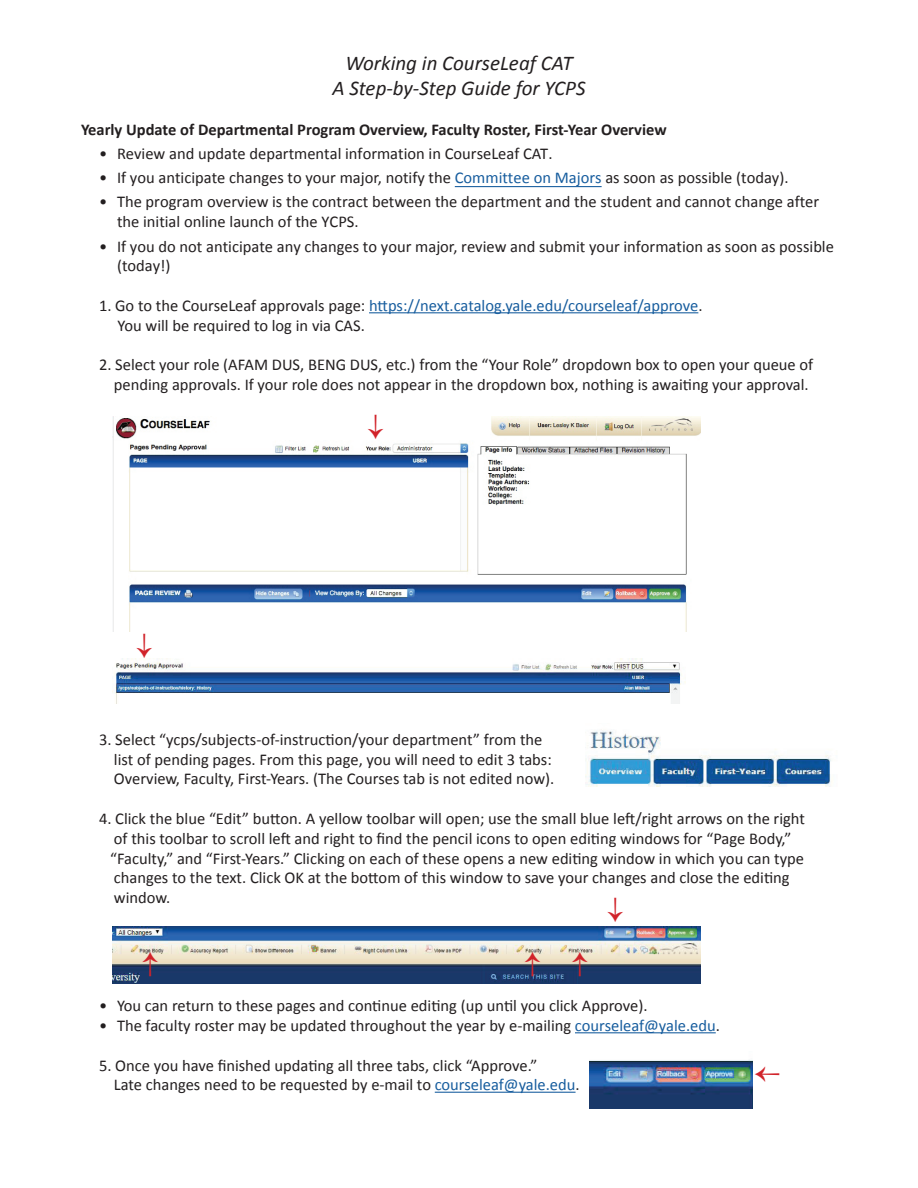
<style>
.page{position:relative;width:918px;height:1188px;background:#fff}
.page>*{position:absolute;margin:0;border:0;box-sizing:border-box;transform-origin:0 0}
.t1{font:30px "Minion Pro";color:#d1232a}
.t2{font:italic 21px/25.2px "Calibri";color:#231f20;text-align:center}
.t3{font:16.5px/19.8px "Calibri";color:#231f20}
.t4{font:700 16.5px "Calibri";color:#231f20}
.s1{color:#175d9e}
</style>
<div class="page">
<hr style="left:369px;top:312px;width:329px;height:1px;background:#175d9e">
<hr style="left:575px;top:1032px;width:141px;height:1px;background:#175d9e">
<hr style="left:435px;top:1092px;width:141px;height:1px;background:#175d9e">
<hr style="left:455px;top:186px;width:147px;height:1px;background:#175d9e">
<img style="left:113px;top:417px;width:587px;height:215px">
<img style="left:113px;top:926px;width:587px;height:58px">
<img style="left:115px;top:659px;width:571px;height:45px">
<img style="left:590px;top:1060px;width:162px;height:49px">
<img style="left:586px;top:729px;width:246px;height:58px">
<p class="t2" style="left:332px;top:49px;width:255px">Working in CourseLeaf CAT<br>A Step-by-Step Guide for YCPS</p>
<p class="t4" style="left:81px;top:119px;width:587px">Yearly Update of Departmental Program Overview, Faculty Roster, First-Year Overview</p>
<p class="t3" style="left:99px;top:144px;width:455px">• Review and update departmental information in CourseLeaf CAT.</p>
<p class="t3" style="left:99px;top:168px;width:691px">• If you anticipate changes to your major, notify the <span class="s1">Committee on Majors</span> as soon as possible (today).</p>
<p class="t3" style="left:117px;top:192px;width:704px;text-indent:-18px">• The program overview is the contract between the department and the student and cannot change after the initial online launch of the YCPS.</p>
<p class="t3" style="left:117px;top:236px;width:718px;text-indent:-18px">• If you do not anticipate any changes to your major, review and submit your information as soon as possible (today!)</p>
<p class="t3" style="left:118px;top:296px;width:586px;text-indent:-19px">1. Go to the CourseLeaf approvals page: <span class="s1">https://next.catalog.yale.edu/courseleaf/approve</span>.<br>You will be required to log in via CAS.</p>
<p class="t3" style="left:99px;top:355px;width:716px;text-align:right">2. Select your role (AFAM DUS, BENG DUS, etc.) from the “Your Role” dropdown box to open your queue of pending approvals. If your role does not appear in the dropdown box, nothing is awaiting your approval.</p>
<h1 class="t1" style="left:123px;top:659px;width:28px;rotate:-90deg">←</h1>
<h1 class="t1" style="left:354px;top:440px;width:28px;rotate:-90deg">←</h1>
<p class="t3" style="left:114px;top:729px;width:442px;text-indent:-15px">3. Select “ycps/subjects-of-instruction/your department” from the list of pending pages. From this page, you will need to edit 3 tabs:<br>Overview, Faculty, First-Years. (The Courses tab is not edited now).</p>
<p class="t3" style="left:110px;top:809px;width:696px;text-indent:-11px">4. Click the blue “Edit” button. A yellow toolbar will open; use the small blue left/right arrows on the right of this toolbar to scroll left and right to find the pencil icons to open editing windows for “Page Body,” “Faculty,” and “First-Years.” Clicking on each of these opens a new editing window in which you can type changes to the text. Click OK at the bottom of this window to save your changes and close the editing window.</p>
<h1 class="t1" style="left:594px;top:923px;width:28px;rotate:-90deg">←</h1>
<h1 class="t1" style="left:172px;top:951px;width:28px;rotate:90deg">←</h1>
<h1 class="t1" style="left:554px;top:951px;width:28px;rotate:90deg">←</h1>
<h1 class="t1" style="left:602px;top:951px;width:28px;rotate:90deg">←</h1>
<p class="t3" style="left:99px;top:996px;width:550px">• You can return to these pages and continue editing (up until you click Approve).</p>
<p class="t3" style="left:99px;top:1016px;width:622px">• The faculty roster may be updated throughout the year by e-mailing <span class="s1">courseleaf@yale.edu</span>.</p>
<p class="t3" style="left:114px;top:1055px;width:467px;text-indent:-15px">5. Once you have finished updating all three tabs, click “Approve.”<br>Late changes need to be requested by e-mail to <span class="s1">courseleaf@yale.edu</span>.</p>
<h1 class="t1" style="left:754px;top:1052px;width:28px">←</h1>
</div>
